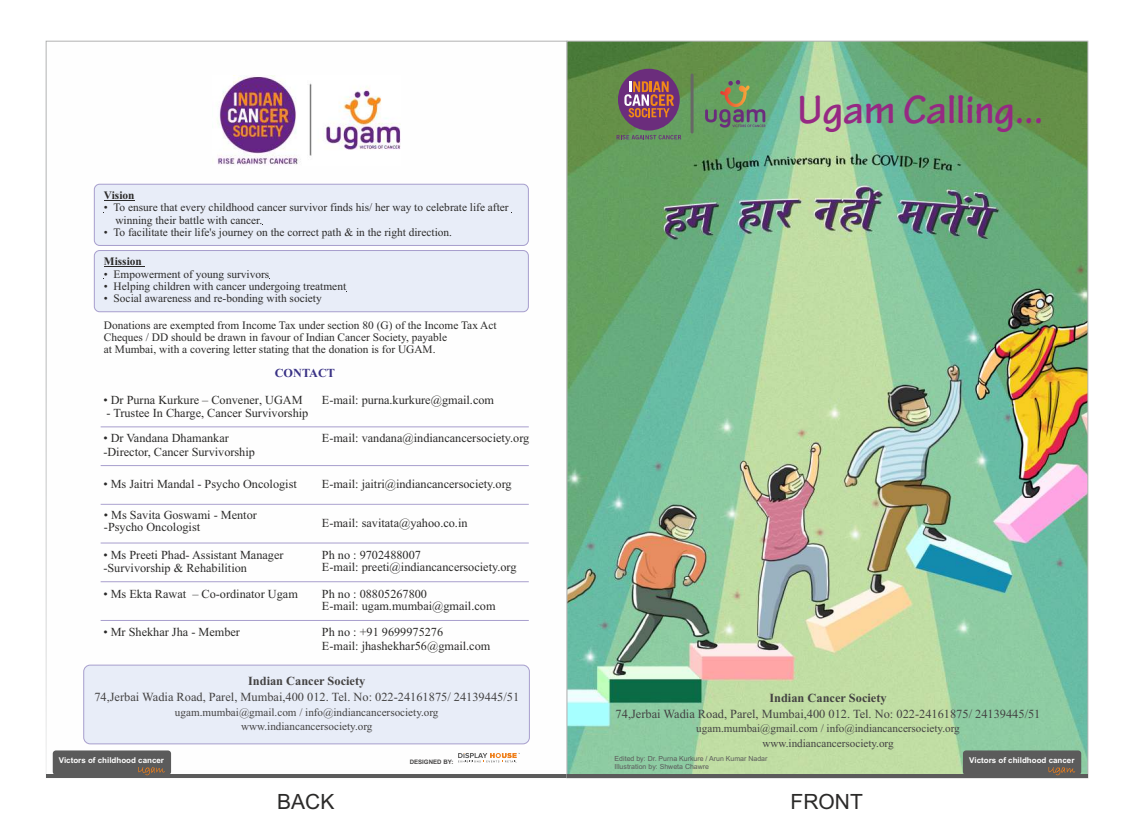
<style>
.page{position:relative;width:1134px;height:819px;background:#fff}
.page>*{position:absolute;margin:0;border:0;box-sizing:border-box;transform-origin:0 0}
.t1{font:700 42.44px "Tekton Pro";color:#962983}
.t2{font:21px "Arial";color:#2b2a29}
.t3{font:12.34px "Times New Roman";color:#434242}
.t4{font:700 12.34px "Times New Roman";color:#434242}
.t5{font:12.25px/13.6px "Times New Roman";color:#2b2a29}
.t6{font:700 12.25px "Times New Roman";color:#393185}
.t7{font:11.38px/12.2px "Times New Roman";color:#2b2a29}
.t8{font:700 11.38px "Times New Roman";color:#2b2a29}
.t9{font:11.11px/14.2px "Times New Roman";color:#434242;text-align:center}
.t10{font:700 7.96px "Arial";color:#fff}
.t11{font:7px/7.8px "Arial";color:#5b5b5b}
.t12{font:700 6.12px "Arial";color:#434242}
</style>
<div class="page">
<svg style="left:46px;top:41px;width:521px;height:733px"></svg>
<img style="left:213px;top:76px;width:188px;height:89px">
<div style="left:83px;top:665px;width:447px;height:79px;background:#e8edf8;border:1px solid #a79ecd;border-radius:6px"></div>
<hr style="left:46px;top:774px;width:521px;height:4px;background:#5b5b5b">
<div style="left:53px;top:750px;width:118px;height:25px;background:#5b5b5b;border-radius:3px"></div>
<svg style="left:138px;top:767px;width:27px;height:8px"></svg>
<div style="left:94px;top:184px;width:435px;height:62px;background:#e8edf8;border:1px solid #a79ecd;border-radius:5px"></div>
<div style="left:94px;top:250px;width:435px;height:62px;background:#e8edf8;border:1px solid #a79ecd;border-radius:5px"></div>
<hr style="left:101px;top:426px;width:428px;height:1px;background:#a79ecd">
<hr style="left:101px;top:465px;width:428px;height:1px;background:#a79ecd">
<hr style="left:104px;top:200px;width:31px;height:1px;background:#2b2a29">
<hr style="left:104px;top:266px;width:41px;height:1px;background:#2b2a29">
<hr style="left:101px;top:543px;width:428px;height:1px;background:#a79ecd">
<hr style="left:101px;top:581px;width:428px;height:1px;background:#a79ecd">
<hr style="left:101px;top:620px;width:428px;height:1px;background:#a79ecd">
<hr style="left:101px;top:504px;width:428px;height:1px;background:#a79ecd">
<svg style="left:458px;top:753px;width:62px;height:9px"></svg>
<img style="left:569px;top:43px;width:517px;height:731px">
<hr style="left:567px;top:774px;width:521px;height:4px;background:#5b5b5b">
<div style="left:963px;top:750px;width:118px;height:25px;background:#5b5b5b;border-radius:3px"></div>
<svg style="left:1048px;top:767px;width:27px;height:8px"></svg>
<svg style="left:705px;top:80px;width:60px;height:48px;background:#708a65"></svg>
<hr style="left:691px;top:75px;width:3px;height:57px;background:#676766">
<div style="left:618px;top:69px;width:62px;height:62px;background:#6b2d7c;border-radius:50%"></div>
<svg style="left:624px;top:81px;width:50px;height:36px"></svg>
<svg style="left:617px;top:135px;width:64px;height:4px"></svg>
<p class="t8" style="left:104px;top:191px;width:32px">Vision</p>
<p class="t7" style="left:115px;top:203px;width:395px;text-indent:-11px">• To ensure that every childhood cancer survivor finds his/ her way to celebrate life after winning their battle with cancer.</p>
<p class="t7" style="left:104px;top:227px;width:350px">• To facilitate their life's journey on the correct path &amp; in the right direction.</p>
<p class="t8" style="left:104px;top:258px;width:39px">Mission</p>
<p class="t7" style="left:104px;top:269px;width:167px">• Empowerment of young survivors</p>
<p class="t7" style="left:104px;top:281px;width:244px">• Helping children with cancer undergoing treatment</p>
<p class="t7" style="left:104px;top:293px;width:219px">• Social awareness and re-bonding with society</p>
<p class="t7" style="left:104px;top:320px;width:394px">Donations are exempted from Income Tax under section 80 (G) of the Income Tax Act<br>Cheques / DD should be drawn in favour of Indian Cancer Society, payable<br>at Mumbai, with a covering letter stating that the donation is for UGAM.</p>
<p class="t6" style="left:275px;top:369px;width:62px">CONTACT</p>
<p class="t5" style="left:103px;top:394px;width:201px">• Dr Purna Kurkure – Convener, UGAM</p>
<p class="t5" style="left:106px;top:408px;width:203px">- Trustee In Charge, Cancer Survivorship</p>
<p class="t5" style="left:103px;top:433px;width:153px">• Dr Vandana Dhamankar -Director, Cancer Survivorship</p>
<p class="t5" style="left:322px;top:394px;width:174px">E-mail: purna.kurkure@gmail.com</p>
<p class="t5" style="left:322px;top:433px;width:209px">E-mail: vandana@indiancancersociety.org</p>
<p class="t5" style="left:103px;top:478px;width:195px">• Ms Jaitri Mandal - Psycho Oncologist</p>
<p class="t5" style="left:322px;top:478px;width:191px">E-mail: jaitri@indiancancersociety.org</p>
<p class="t5" style="left:104px;top:510px;width:154px;line-height:12.1px">• Ms Savita Goswami - Mentor -Psycho Oncologist</p>
<p class="t5" style="left:103px;top:549px;width:182px">• Ms Preeti Phad- Assistant Manager -Survivorship &amp; Rehabilition</p>
<p class="t5" style="left:103px;top:588px;width:196px">• Ms Ekta Rawat – Co-ordinator Ugam</p>
<p class="t5" style="left:103px;top:626px;width:138px">• Mr Shekhar Jha - Member</p>
<p class="t5" style="left:322px;top:517px;width:147px">E-mail: savitata@yahoo.co.in</p>
<p class="t5" style="left:322px;top:550px;width:196px;line-height:12.2px">Ph no : 9702488007<br>E-mail: preeti@indiancancersociety.org</p>
<p class="t5" style="left:322px;top:589px;width:175px;line-height:12.2px">Ph no : 08805267800<br>E-mail: ugam.mumbai@gmail.com</p>
<p class="t5" style="left:322px;top:626px;width:170px">Ph no : +91 9699975276<br>E-mail: jhashekhar56@gmail.com</p>
<p class="t4" style="left:248px;top:677px;width:119px">Indian Cancer Society</p>
<p class="t3" style="left:94px;top:692px;width:426px">74,Jerbai Wadia Road, Parel, Mumbai,400 012. Tel. No: 022-24161875/ 24139445/51</p>
<p class="t9" style="left:175px;top:706px;width:265px">ugam.mumbai@gmail.com / info@indiancancersociety.org www.indiancancersociety.org</p>
<p class="t10" style="left:59px;top:757px;width:107px">Victors of childhood cancer</p>
<p class="t12" style="left:410px;top:760px;width:45px">DESIGNED BY:</p>
<h2 class="t2" style="left:277px;top:794px;width:59px">BACK</h2>
<h1 class="t1" style="left:798px;top:94px;width:248px">Ugam Calling...</h1>
<p class="t4" style="left:769px;top:694px;width:119px">Indian Cancer Society</p>
<p class="t3" style="left:616px;top:709px;width:426px">74,Jerbai Wadia Road, Parel, Mumbai,400 012. Tel. No: 022-24161875/ 24139445/51</p>
<p class="t9" style="left:696px;top:723px;width:265px">ugam.mumbai@gmail.com / info@indiancancersociety.org www.indiancancersociety.org</p>
<p class="t10" style="left:969px;top:757px;width:107px">Victors of childhood cancer</p>
<p class="t11" style="left:615px;top:755px;width:154px">Edited by: Dr. Purna Kurkure / Arun Kumar Nadar<br>Illustration by: Shweta Chawre</p>
<h2 class="t2" style="left:791px;top:794px;width:74px">FRONT</h2>
</div>
